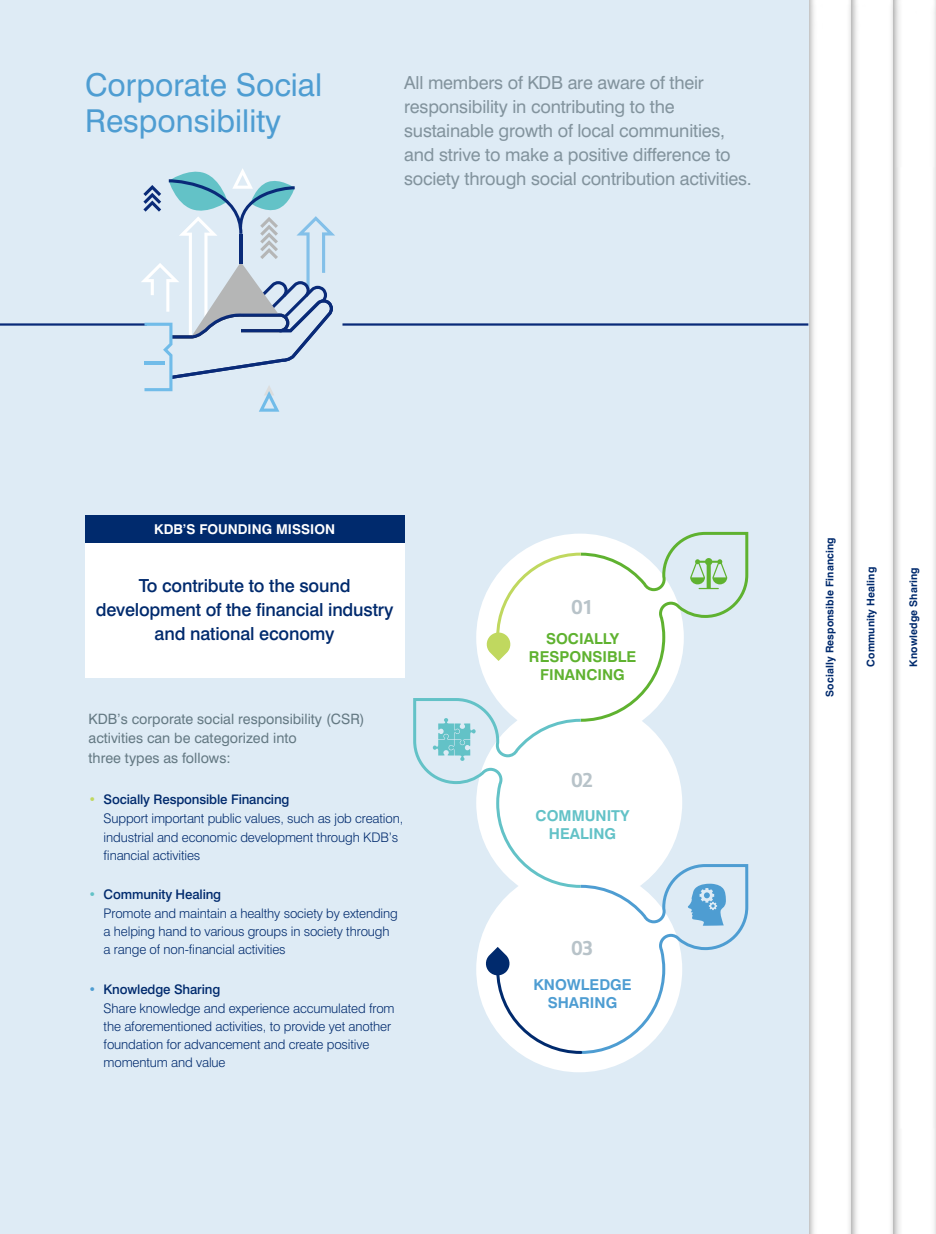
<style>
.page{position:relative;width:936px;height:1234px;background:#fff}
.page>*{position:absolute;margin:0;border:0;box-sizing:border-box;transform-origin:0 0}
.t1{font:31.5px/36px "Swiss 721 BT";color:#4e9dd2}
.t2{font:700 19.5px "URW Form";color:#b8c3c9}
.t3{font:18px/24px "Swiss 721 BT";letter-spacing:-.01em;color:#82939d}
.t4{font:500 18px/24px "Swiss 721 BT";letter-spacing:-.01em;color:#002a6d;text-align:center}
.t5{font:700 15px/18px "Swiss 721 BT";color:#5fb230;text-align:center}
.t6{font:700 15px/18px "Swiss 721 BT";color:#63c2c7;text-align:center}
.t7{font:700 15px/18px "Swiss 721 BT";color:#4e9dd2;text-align:center}
.t8{font:14.25px/19.5px "Swiss 721 BT";color:#647983}
.t9{font:700 13.5px "Swiss 721 BT";color:#fff}
.t10{font:300 13.2px/18px "Swiss 721 BT";letter-spacing:-.01em;color:#002a6d}
.t11{font:700 10.5px "Swiss 721 BT";letter-spacing:.01em;color:#002a6d}
.s1{color:#c0d85f}
.s2{font-weight:500}
.s3{color:#63c2c7}
.s4{color:#4e9dd2}
</style>
<div class="page">
<div style="left:795px;top:0;width:68px;height:1233px;background:#000;opacity:.4"></div>
<div style="left:838px;top:0;width:67px;height:1233px;background:#000;opacity:.4"></div>
<div style="left:879px;top:0;width:56px;height:1233px;background:#000;opacity:.4"></div>
<div style="left:0;top:0;width:808px;height:1233px;background:#deebf5"></div>
<hr style="left:0;top:323px;width:147px;height:2px;background:#092a78">
<hr style="left:342px;top:323px;width:466px;height:2px;background:#092a78">
<svg style="left:141px;top:168px;width:194px;height:243px"></svg>
<div style="left:476px;top:866px;width:206px;height:205px;background:#fff;border-radius:50%"></div>
<svg style="left:413px;top:531px;width:336px;height:524px"></svg>
<div style="left:85px;top:541px;width:319px;height:136px;background:#fff"></div>
<div style="left:85px;top:515px;width:319px;height:28px;background:#002a6d"></div>
<h1 class="t1" style="left:85px;top:67px;width:238px">Corporate Social<br>Responsibility</h1>
<h3 class="t3" style="left:404px;top:70px;width:349px">All members of KDB are aware of their responsibility in contributing to the sustainable growth of local communities, and strive to make a positive difference to society through social contribution activities.</h3>
<p class="t9" style="left:154px;top:521px;width:182px">KDB’S FOUNDING MISSION</p>
<h3 class="t4" style="left:96px;top:573px;width:299px">To contribute to the sound development of the financial industry and national economy</h3>
<p class="t8" style="left:89px;top:708px;width:277px">KDB’s corporate social responsibility (CSR) activities can be categorized into<br>three types as follows:</p>
<p class="t10" style="left:104px;top:789px;width:301px;line-height:19.5px;text-indent:-15px"><span class="s1">•</span> <span class="s2">Socially Responsible Financing<br></span>Support important public values, such as job creation,</p>
<p class="t10" style="left:104px;top:827px;width:296px">industrial and economic development through KDB’s financial activities</p>
<p class="t10" style="left:104px;top:884px;width:296px;line-height:19.5px;text-indent:-15px"><span class="s3">•</span> <span class="s2">Community Healing<br></span>Promote and maintain a healthy society by extending</p>
<p class="t10" style="left:104px;top:922px;width:287px">a helping hand to various groups in society through a range of non-financial activities</p>
<p class="t10" style="left:104px;top:978px;width:292px;line-height:19.5px;text-indent:-15px"><span class="s4">•</span> <span class="s2">Knowledge Sharing<br></span>Share knowledge and experience accumulated from</p>
<p class="t10" style="left:104px;top:1017px;width:289px">the aforementioned activities, to provide yet another foundation for advancement and create positive momentum and value</p>
<h2 class="t2" style="left:571px;top:593px;width:24px">01</h2>
<p class="t5" style="left:529px;top:629px;width:109px">SOCIALLY<br>RESPONSIBLE<br>FINANCING</p>
<h2 class="t2" style="left:571px;top:766px;width:24px">02</h2>
<p class="t6" style="left:535px;top:806px;width:95px">COMMUNITY<br>HEALING</p>
<h2 class="t2" style="left:571px;top:934px;width:24px">03</h2>
<p class="t7" style="left:533px;top:974px;width:100px">KNOWLEDGE<br>SHARING</p>
<p class="t11" style="left:823px;top:696px;width:161px;rotate:-90deg">Socially Responsible Financing</p>
<p class="t11" style="left:864px;top:666px;width:101px;rotate:-90deg">Community Healing</p>
<p class="t11" style="left:906px;top:666px;width:101px;rotate:-90deg">Knowledge Sharing</p>
</div>
